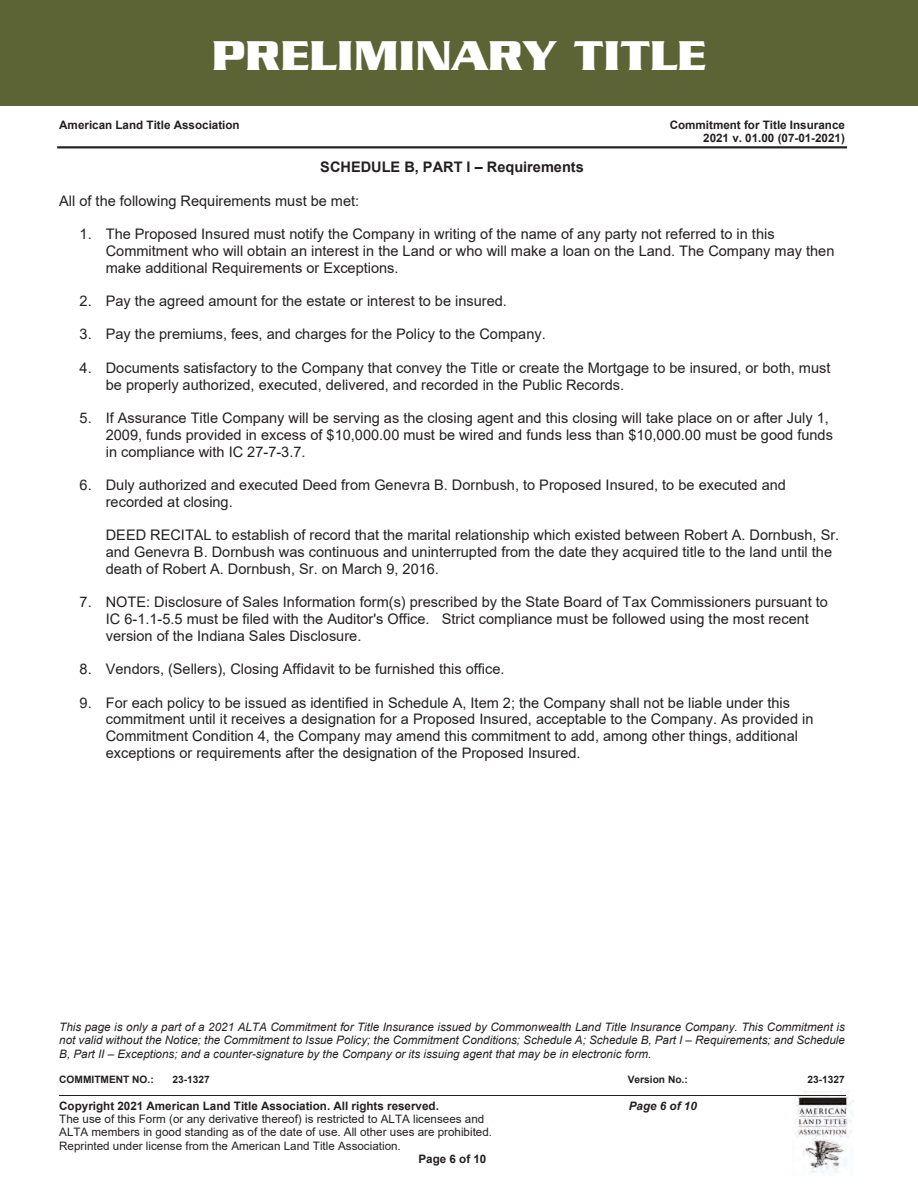
<style>
.page{position:relative;width:918px;height:1188px;background:#fff}
.page>*{position:absolute;margin:0;border:0;box-sizing:border-box;transform-origin:0 0}
.t1{font:700 45px "Serpentine";color:#fff}
.t2{font:14.55px/16.8px "Arial";color:#231f20}
.t3{font:700 14.55px "Arial";color:#231f20}
.t4{font:italic 11.7px/13.4px "Arial";color:#231f20;text-align:justify}
.t5{font:11.7px/13.4px "Arial";color:#231f20}
.t6{font:700 11.7px/13.4px "Arial";color:#231f20;text-align:right}
.t7{font:italic 700 11.7px "Arial";color:#231f20}
.t8{font:700 10.2px "Arial";color:#231f20}
</style>
<div class="page">
<div style="left:0;top:0;width:918px;height:105px;background:#5c6335"></div>
<img style="left:792px;top:1091px;width:61px;height:82px">
<hr style="left:57px;top:146px;width:790px;height:2px;background:#231f20">
<h1 class="t1" style="left:212px;top:29px;width:495px">PRELIMINARY TITLE</h1>
<p class="t6" style="left:59px;top:118px;width:182px">American Land Title Association</p>
<p class="t6" style="left:670px;top:118px;width:177px">Commitment for Title Insurance<br>2021 v. 01.00 (07-01-2021)</p>
<p class="t3" style="left:320px;top:157px;width:265px">SCHEDULE B, PART I – Requirements</p>
<p class="t2" style="left:59px;top:192px;width:302px">All of the following Requirements must be met:</p>
<p class="t2" style="left:106px;top:225px;width:730px;text-indent:-26px">1. The Proposed Insured must notify the Company in writing of the name of any party not referred to in this<br>Commitment who will obtain an interest in the Land or who will make a loan on the Land. The Company may then make additional Requirements or Exceptions.</p>
<p class="t2" style="left:80px;top:292px;width:429px">2. Pay the agreed amount for the estate or interest to be insured.</p>
<p class="t2" style="left:80px;top:326px;width:468px">3. Pay the premiums, fees, and charges for the Policy to the Company.</p>
<p class="t2" style="left:106px;top:359px;width:726px;text-indent:-26px">4. Documents satisfactory to the Company that convey the Title or create the Mortgage to be insured, or both, must be properly authorized, executed, delivered, and recorded in the Public Records.</p>
<p class="t2" style="left:106px;top:410px;width:729px;text-indent:-26px">5. If Assurance Title Company will be serving as the closing agent and this closing will take place on or after July 1,<br>2009, funds provided in excess of $10,000.00 must be wired and funds less than $10,000.00 must be good funds in compliance with IC 27-7-3.7.</p>
<p class="t2" style="left:106px;top:476px;width:682px;text-indent:-26px">6. Duly authorized and executed Deed from Genevra B. Dornbush, to Proposed Insured, to be executed and recorded at closing.</p>
<p class="t2" style="left:106px;top:527px;width:735px">DEED RECITAL to establish of record that the marital relationship which existed between Robert A. Dornbush, Sr. and Genevra B. Dornbush was continuous and uninterrupted from the date they acquired title to the land until the death of Robert A. Dornbush, Sr. on March 9, 2016.</p>
<p class="t2" style="left:106px;top:594px;width:724px;text-indent:-26px">7. NOTE: Disclosure of Sales Information form(s) prescribed by the State Board of Tax Commissioners pursuant to<br>IC 6-1.1-5.5 must be filed with the Auditor's Office. Strict compliance must be followed using the most recent version of the Indiana Sales Disclosure.</p>
<p class="t2" style="left:80px;top:661px;width:426px">8. Vendors, (Sellers), Closing Affidavit to be furnished this office.</p>
<p class="t2" style="left:106px;top:694px;width:709px;text-indent:-26px">9. For each policy to be issued as identified in Schedule A, Item 2; the Company shall not be liable under this commitment until it receives a designation for a Proposed Insured, acceptable to the Company. As provided in Commitment Condition 4, the Company may amend this commitment to add, among other things, additional exceptions or requirements after the designation of the Proposed Insured.</p>
<p class="t4" style="left:59px;top:1020px;width:787px">This page is only a part of a 2021 ALTA Commitment for Title Insurance issued by Commonwealth Land Title Insurance Company. This Commitment is not valid without the Notice; the Commitment to Issue Policy; the Commitment Conditions; Schedule A; Schedule B, Part I – Requirements; and Schedule B, Part II – Exceptions; and a counter-signature by the Company or its issuing agent that may be in electronic form.</p>
<p class="t8" style="left:59px;top:1072px;width:96px">COMMITMENT NO.:</p>
<p class="t8" style="left:173px;top:1072px;width:39px">23-1327</p>
<p class="t8" style="left:628px;top:1072px;width:61px">Version No.:</p>
<p class="t8" style="left:808px;top:1072px;width:39px">23-1327</p>
<p class="t6" style="left:59px;top:1099px;width:381px">Copyright 2021 American Land Title Association. All rights reserved.</p>
<p class="t7" style="left:629px;top:1098px;width:69px">Page 6 of 10</p>
<p class="t5" style="left:59px;top:1112px;width:434px">The use of this Form (or any derivative thereof) is restricted to ALTA licensees and<br>ALTA members in good standing as of the date of use. All other uses are prohibited.<br>Reprinted under license from the American Land Title Association.</p>
<p class="t6" style="left:419px;top:1153px;width:69px">Page 6 of 10</p>
</div>
